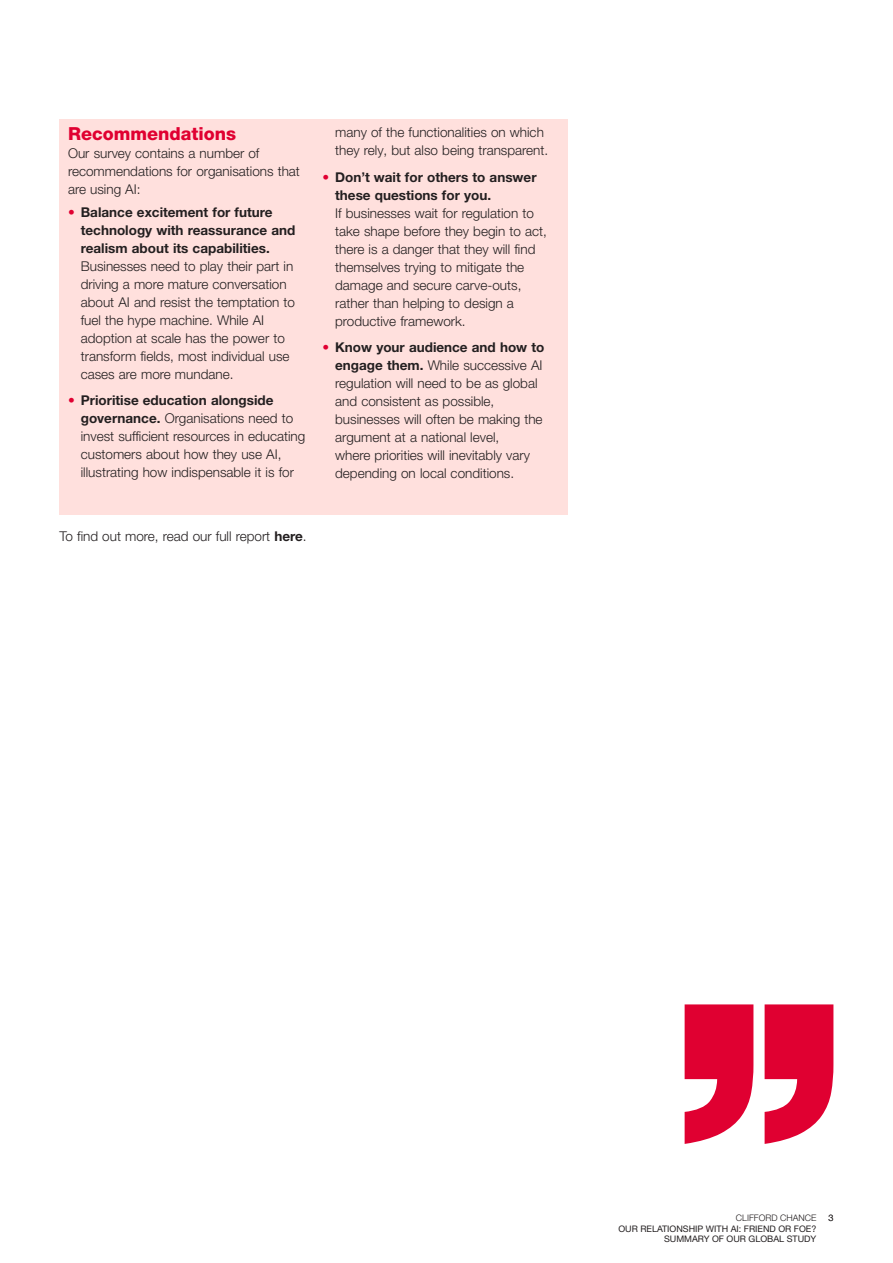
<style>
.page{position:relative;width:893px;height:1263px;background:#fff}
.page>*{position:absolute;margin:0;border:0;box-sizing:border-box;transform-origin:0 0}
._02__Heading_1{font:800 18px "Helvetica Neue LT Pro";color:#e00031}
._02__Heading_1-2{font:300 13.5px/18px "Helvetica Neue LT Pro";color:#231f20}
._05__Body_Text_4MM{font:300 13.5px "Helvetica Neue LT Pro";color:#231f20}
.t1{font:9px/10.5px "Helvetica Neue LT Pro";color:#231f20;text-align:right}
.t2{font:300 9px "Helvetica Neue LT Pro";color:#231f20}
.s1{font-weight:700;color:#e00031}
.s2{font-weight:700}
.s3{color:#e00031}
</style>
<div class="page">
<svg style="left:685px;top:1004px;width:148px;height:140px"></svg>
<div style="left:60px;top:119px;width:508px;height:395px;background:#ffe0dd"></div>
<p class="_02__Heading_1" style="left:68px;top:123px;width:170px">Recommendations</p>
<p class="_02__Heading_1-2" style="left:68px;top:144px;width:233px">Our survey contains a number of recommendations for organisations that are using AI:</p>
<p class="_02__Heading_1-2" style="left:81px;top:203px;width:216px;text-indent:-13px"><span class="s1">•</span> <span class="s2">Balance excitement for future technology with reassurance and realism about its capabilities.<br></span>Businesses need to play their part in driving a more mature conversation about AI and resist the temptation to fuel the hype machine. While AI adoption at scale has the power to transform fields, most individual use cases are more mundane.</p>
<p class="_02__Heading_1-2" style="left:81px;top:391px;width:226px;text-indent:-13px"><span class="s1">•</span> <span class="s2">Prioritise education alongside governance.</span> Organisations need to invest sufficient resources in educating customers about how they use AI, illustrating how indispensable it is for</p>
<p class="_02__Heading_1-2" style="left:335px;top:123px;width:214px">many of the functionalities on which they rely, but also being transparent.</p>
<p class="_02__Heading_1-2" style="left:335px;top:168px;width:213px;text-indent:-13px"><span class="s3">•</span> <span class="s2">Don’t wait for others to answer these questions for you.<br></span>If businesses wait for regulation to take shape before they begin to act, there is a danger that they will find themselves trying to mitigate the damage and secure carve-outs, rather than helping to design a productive framework.</p>
<p class="_02__Heading_1-2" style="left:335px;top:338px;width:211px;text-indent:-13px"><span class="s3">•</span> <span class="s2">Know your audience and how to engage them.</span> While successive AI regulation will need to be as global and consistent as possible, businesses will often be making the argument at a national level,<br>where priorities will inevitably vary depending on local conditions.</p>
<p class="_05__Body_Text_4MM" style="left:60px;top:528px;width:249px">To find out more, read our full report <span class="s2">here</span>.</p>
<p class="t2" style="left:736px;top:1213px;width:82px">CLIFFORD CHANCE</p>
<p class="t2" style="left:828px;top:1213px;width:7px">3</p>
<p class="t1" style="left:618px;top:1223px;width:200px">OUR RELATIONSHIP WITH AI: FRIEND OR FOE?<br>SUMMARY OF OUR GLOBAL STUDY</p>
</div>
